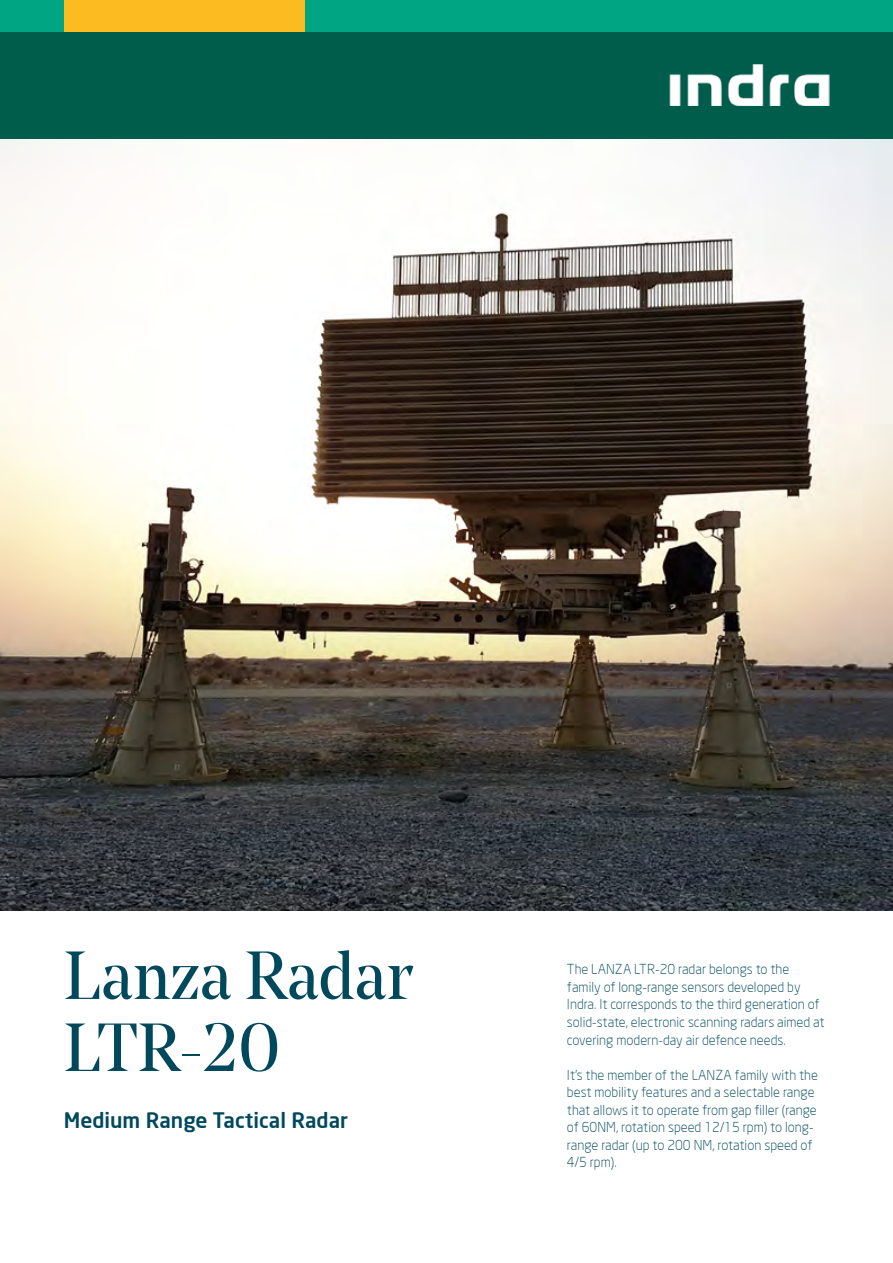
<style>
.page{position:relative;width:893px;height:1263px;background:#fff}
.page>*{position:absolute;margin:0;border:0;box-sizing:border-box;transform-origin:0 0}
.t1{font:67.5px/72px "Noe Display";color:#00495d}
.t2{font:500 21px "Neo Sans";color:#00495d}
.t3{font:300 13.5px/17.5px "Neo Sans";color:#00495d}
</style>
<div class="page">
<img style="left:0;top:138px;width:893px;height:773px">
<div style="left:0;top:32px;width:893px;height:106px;background:#005d4b"></div>
<div style="left:0;top:0;width:893px;height:32px;background:#00a583"></div>
<div style="left:64px;top:0;width:241px;height:32px;background:#fbbb21"></div>
<img style="left:670px;top:64px;width:159px;height:42px">
<h1 class="t1" style="left:64px;top:939px;width:351px">Lanza Radar<br>LTR-20</h1>
<h2 class="t2" style="left:64px;top:1107px;width:286px">Medium Range Tactical Radar</h2>
<p class="t3" style="left:567px;top:960px;width:259px">The LANZA LTR-20 radar belongs to the family of long-range sensors developed by Indra. It corresponds to the third generation of solid-state, electronic scanning radars aimed at covering modern-day air defence needs.</p>
<p class="t3" style="left:567px;top:1066px;width:252px">It’s the member of the LANZA family with the best mobility features and a selectable range that allows it to operate from gap filler (range of 60NM, rotation speed 12/15 rpm) to long&shy;range radar (up to 200 NM, rotation speed of 4/5 rpm).</p>
</div>
